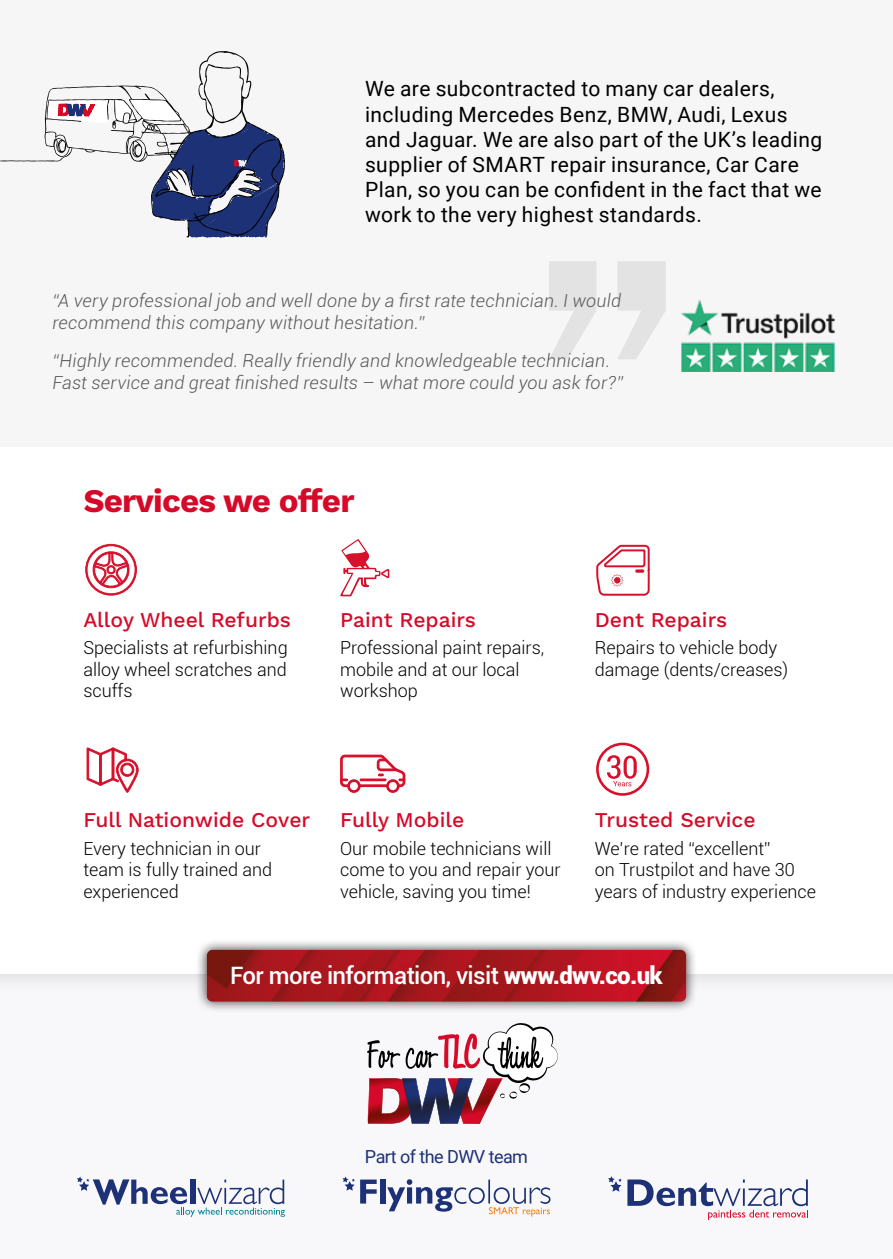
<style>
.page{position:relative;width:893px;height:1259px;background:#fff}
.page>*{position:absolute;margin:0;border:0;box-sizing:border-box;transform-origin:0 0}
.t1{font:600 359.7px "Franklin Gothic";color:#e3e3e3}
.t2{font:700 33px "Work Sans";letter-spacing:-.025em;color:#d70929}
.t3{font:500 24px "Roboto";letter-spacing:-.025em;color:#fff}
.t4{font:21px/25.2px "Roboto";letter-spacing:.02em;color:#000}
.t5{font:500 21px "Work Sans";color:#d70929}
.t6{font:300 18px/21.6px "Roboto";color:#000}
.t7{font:italic 300 18px/21.6px "Roboto";letter-spacing:.015em;color:#575756}
.t8{font:18px "Roboto";letter-spacing:-.03em;color:#1d3176}
.s1{font-weight:900}
</style>
<div class="page">
<div style="left:0;top:0;width:893px;height:446px;background:#f6f6f6"></div>
<svg style="left:0;top:51px;width:285px;height:187px"></svg>
<div style="left:0;top:955px;width:893px;height:304px;background:#f8f8fb"></div>
<img style="left:681px;top:300px;width:154px;height:71px">
<svg style="left:86px;top:747px;width:53px;height:46px"></svg>
<svg style="left:340px;top:754px;width:65px;height:39px"></svg>
<hr style="left:360px;top:778px;width:26px;height:3px;background:#d7102b">
<div style="left:596px;top:742px;width:53px;height:54px;border:3px solid #d7102b;border-radius:50%"></div>
<svg style="left:607px;top:755px;width:30px;height:31px"></svg>
<svg style="left:85px;top:544px;width:52px;height:51px"></svg>
<svg style="left:340px;top:539px;width:50px;height:57px"></svg>
<svg style="left:596px;top:544px;width:53px;height:52px"></svg>
<div style="left:195px;top:938px;width:502px;height:75px;background:#000;opacity:.75"></div>
<img style="left:207px;top:949px;width:479px;height:52px">
<svg style="left:608px;top:1176px;width:200px;height:44px"></svg>
<svg style="left:342px;top:1176px;width:35px;height:27px"></svg>
<div style="left:381px;top:1179px;width:5px;height:24px;background:#1d3176"></div>
<svg style="left:387px;top:1179px;width:163px;height:37px"></svg>
<svg style="left:77px;top:1176px;width:208px;height:41px"></svg>
<svg style="left:367px;top:1023px;width:191px;height:100px"></svg>
<p class="t4" style="left:365px;top:75px;width:459px">We are subcontracted to many car dealers, including Mercedes Benz, BMW, Audi, Lexus and Jaguar. We are also part of the UK’s leading supplier of SMART repair insurance, Car Care Plan, so you can be confident in the fact that we work to the very highest standards.</p>
<h1 class="t1" style="left:686px;top:461px;width:159px;rotate:-180deg">“</h1>
<p class="t7" style="left:52px;top:290px;width:570px">“A very professional job and well done by a first rate technician. I would recommend this company without hesitation.”</p>
<p class="t7" style="left:52px;top:349px;width:572px">“Highly recommended. Really friendly and knowledgeable technician.<br>Fast service and great finished results – what more could you ask for?”</p>
<h2 class="t2" style="left:83px;top:481px;width:273px">Services we offer</h2>
<p class="t5" style="left:83px;top:607px;width:209px">Alloy Wheel Refurbs</p>
<p class="t5" style="left:340px;top:607px;width:137px">Paint Repairs</p>
<p class="t5" style="left:595px;top:607px;width:134px">Dent Repairs</p>
<p class="t6" style="left:83px;top:636px;width:206px;text-align:justify">Specialists at refurbishing alloy wheel scratches and scuffs</p>
<p class="t6" style="left:340px;top:636px;width:206px">Professional paint repairs, mobile and at our local workshop</p>
<p class="t6" style="left:595px;top:636px;width:195px">Repairs to vehicle body damage (dents/creases)</p>
<p class="t5" style="left:83px;top:807px;width:228px">Full Nationwide Cover</p>
<p class="t6" style="left:83px;top:836px;width:190px">Every technician in our team is fully trained and experienced</p>
<p class="t5" style="left:340px;top:807px;width:126px">Fully Mobile</p>
<p class="t6" style="left:340px;top:836px;width:222px">Our mobile technicians will come to you and repair your vehicle, saving you time!</p>
<p class="t5" style="left:595px;top:807px;width:162px">Trusted Service</p>
<p class="t6" style="left:595px;top:836px;width:223px">We’re rated “excellent”<br>on Trustpilot and have 30 years of industry experience</p>
<h3 class="t3" style="left:230px;top:958px;width:434px">For more information, visit <span class="s1">www.dwv.co.uk</span></h3>
<p class="t8" style="left:365px;top:1143px;width:165px">Part of the DWV team</p>
</div>
